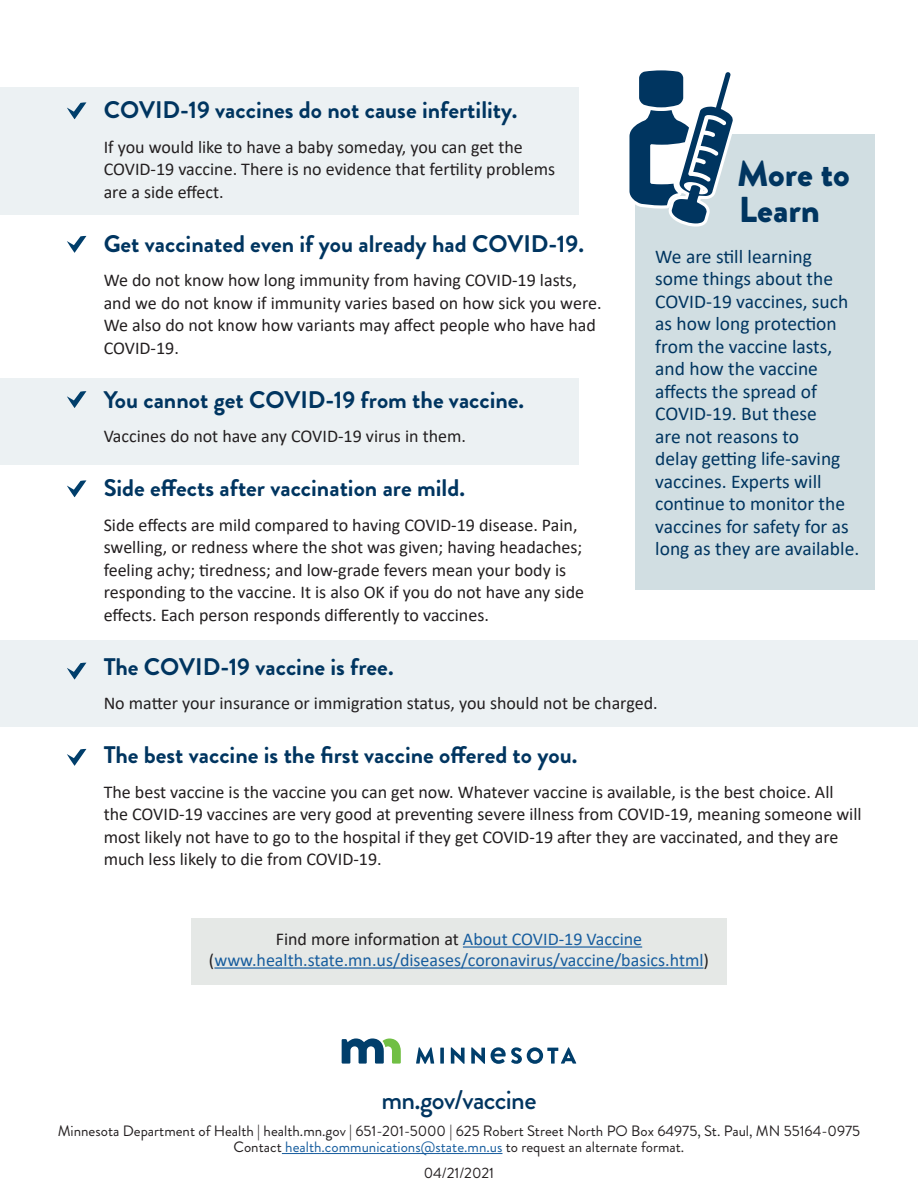
<style>
.page{position:relative;width:918px;height:1188px;background:#fff}
.page>*{position:absolute;margin:0;border:0;box-sizing:border-box;transform-origin:0 0}
.t1{font:900 36px "Brandon Grotesque";color:#003560}
.t2{font:500 27px "Brandon Grotesque";letter-spacing:-.025em;color:#003560}
.t3{font:700 24px "Brandon Grotesque";color:#003560}
.t4{font:19.5px/22.5px "Calibri";color:#003560}
.t5{font:18px/22.5px "Calibri";color:#231f20}
.t6{font:18px/21px "Calibri";color:#175d9e;text-align:center}
.t7{font:15px/16.5px "Brandon Grotesque";color:#231f20;text-align:center}
.s1{color:#231f20}
.s2{color:#175d9e}
</style>
<div class="page">
<div style="left:0;top:87px;width:579px;height:128px;background:#ecf1f3"></div>
<div style="left:635px;top:134px;width:240px;height:455px;background:#d1dee2"></div>
<div style="left:191px;top:918px;width:536px;height:66px;background:#e5e8e6"></div>
<div style="left:0;top:378px;width:579px;height:86px;background:#ecf1f3"></div>
<div style="left:0;top:640px;width:918px;height:87px;background:#ecf1f3"></div>
<hr style="left:463px;top:946px;width:179px;height:2px;background:#175d9e">
<hr style="left:214px;top:967px;width:490px;height:2px;background:#175d9e">
<hr style="left:282px;top:1153px;width:220px;height:1px;background:#175d9e">
<svg style="left:67px;top:102px;width:19px;height:17px"></svg>
<svg style="left:67px;top:236px;width:19px;height:17px"></svg>
<svg style="left:67px;top:391px;width:19px;height:17px"></svg>
<svg style="left:67px;top:480px;width:19px;height:17px"></svg>
<svg style="left:67px;top:662px;width:19px;height:17px"></svg>
<svg style="left:67px;top:749px;width:19px;height:17px"></svg>
<svg style="left:629px;top:70px;width:104px;height:157px"></svg>
<svg style="left:342px;top:1038px;width:59px;height:26px"></svg>
<svg style="left:416px;top:1047px;width:18px;height:17px"></svg>
<svg style="left:440px;top:1048px;width:4px;height:16px"></svg>
<svg style="left:451px;top:1047px;width:14px;height:17px"></svg>
<svg style="left:471px;top:1047px;width:14px;height:17px"></svg>
<svg style="left:491px;top:1047px;width:85px;height:17px"></svg>
<p class="t3" style="left:104px;top:93px;width:415px">COVID-19 vaccines do not cause infertility.</p>
<p class="t5" style="left:104px;top:135px;width:453px">If you would like to have a baby someday, you can get the<br>COVID-19 vaccine. There is no evidence that fertility problems</p>
<p class="t5" style="left:104px;top:180px;width:122px">are a side effect.</p>
<p class="t3" style="left:104px;top:227px;width:482px">Get vaccinated even if you already had COVID-19.</p>
<h2 class="t1" style="left:737px;top:149px;width:114px">More to</h2>
<h2 class="t1" style="left:739px;top:185px;width:83px">Learn</h2>
<p class="t4" style="left:655px;top:245px;width:158px">We are still learning</p>
<p class="t5" style="left:104px;top:269px;width:475px">We do not know how long immunity from having COVID-19 lasts,</p>
<p class="t4" style="left:655px;top:267px;width:179px">some things about the</p>
<p class="t5" style="left:104px;top:291px;width:499px">and we do not know if immunity varies based on how sick you were.</p>
<p class="t4" style="left:655px;top:290px;width:195px">COVID-19 vaccines, such</p>
<p class="t5" style="left:104px;top:314px;width:494px">We also do not know how variants may affect people who have had</p>
<p class="t4" style="left:655px;top:312px;width:183px">as how long protection</p>
<p class="t5" style="left:104px;top:336px;width:77px">COVID-19.</p>
<p class="t4" style="left:655px;top:335px;width:179px">from the vaccine lasts, and how the vaccine affects the spread of</p>
<p class="t3" style="left:104px;top:383px;width:422px">You cannot get COVID-19 from the vaccine.</p>
<p class="t4" style="left:655px;top:402px;width:163px">COVID-19. But these</p>
<p class="t5" style="left:104px;top:425px;width:364px">Vaccines do not have any COVID-19 virus in them.</p>
<p class="t4" style="left:655px;top:425px;width:187px">are not reasons to delay getting life-saving vaccines. Experts will</p>
<p class="t3" style="left:104px;top:471px;width:363px">Side efects after vaccination are mild.</p>
<p class="t4" style="left:655px;top:492px;width:191px">continue to monitor the</p>
<p class="t5" style="left:104px;top:513px;width:475px">Side effects are mild compared to having COVID-19 disease. Pain,</p>
<p class="t4" style="left:655px;top:515px;width:195px">vaccines for safety for as</p>
<p class="t5" style="left:104px;top:536px;width:480px">swelling, or redness where the shot was given; having headaches;</p>
<p class="t4" style="left:655px;top:537px;width:206px">long as they are available.</p>
<p class="t5" style="left:104px;top:558px;width:482px">feeling achy; tiredness; and low-grade fevers mean your body is responding to the vaccine. It is also OK if you do not have any side effects. Each person responds differently to vaccines.</p>
<p class="t3" style="left:104px;top:650px;width:291px">The COVID-19 vaccine is free.</p>
<p class="t5" style="left:104px;top:692px;width:555px">No matter your insurance or immigration status, you should not be charged.</p>
<p class="t3" style="left:104px;top:738px;width:475px">The best vaccine is the frst vaccine ofered to you.</p>
<p class="t5" style="left:104px;top:780px;width:759px">The best vaccine is the vaccine you can get now. Whatever vaccine is available, is the best choice. All the COVID-19 vaccines are very good at preventing severe illness from COVID-19, meaning someone will most likely not have to go to the hospital if they get COVID-19 after they are vaccinated, and they are much less likely to die from COVID-19.</p>
<p class="t6" style="left:209px;top:928px;width:502px"><span class="s1">Find more information at</span> About COVID-19 Vaccine <span class="s1">(</span>www.health.state.mn.us/diseases/coronavirus/vaccine/basics.html<span class="s1">)</span></p>
<p class="t2" style="left:381px;top:1081px;width:157px">mn.gov/vaccine</p>
<p class="t7" style="left:58px;top:1122px;width:804px">Minnesota Department of Health | health.mn.gov | 651-201-5000 | 625 Robert Street North PO Box 64975, St. Paul, MN 55164-0975<br>Contact <span class="s2">health.communications@state.mn.us</span> to request an alternate format.</p>
<p class="t7" style="left:424px;top:1164px;width:72px">04/21/2021</p>
</div>
